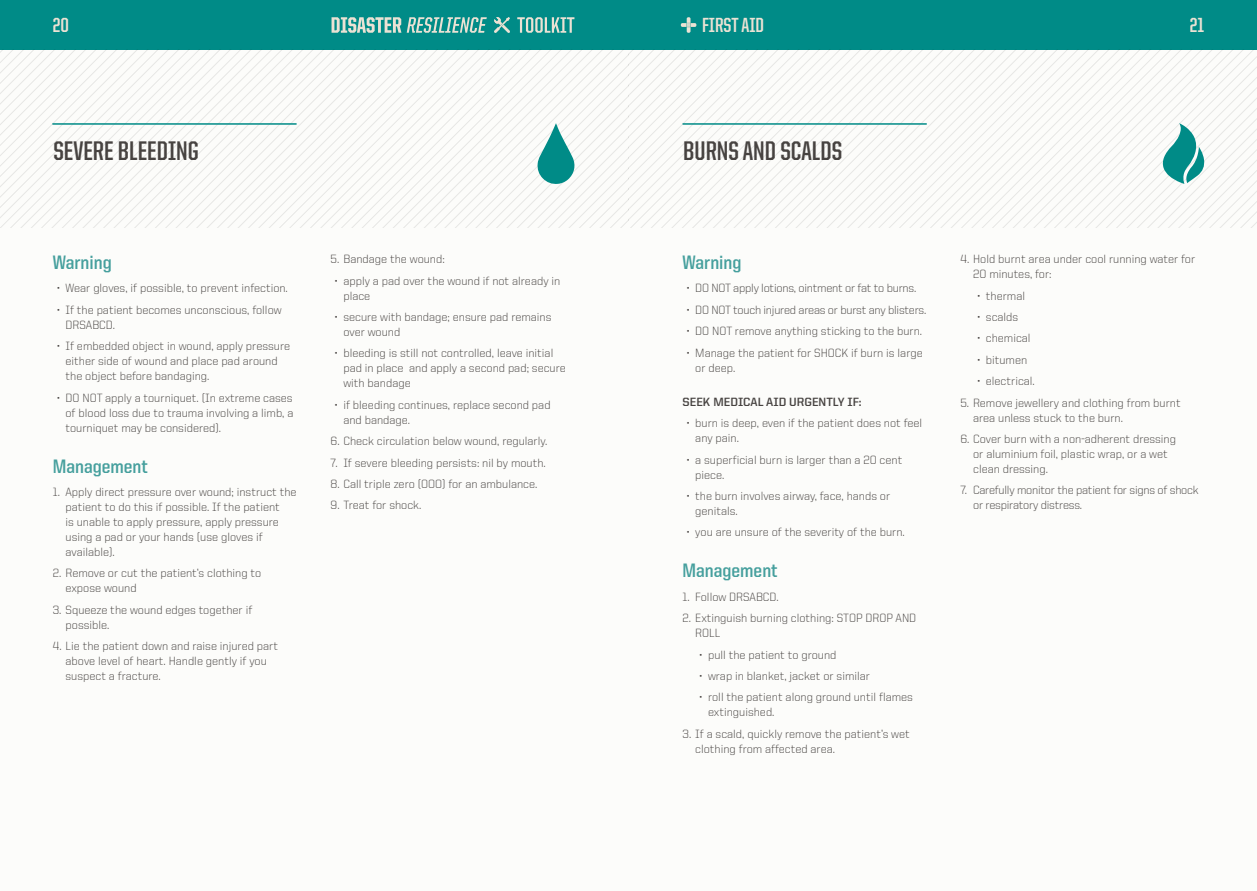
<style>
.page{position:relative;width:1257px;height:891px;background:#fff}
.page>*{position:absolute;margin:0;border:0;box-sizing:border-box;transform-origin:0 0}
.Heading_1{font:700 27px "United Sans Cond";color:#474341}
.t1{font:700 20.55px "United Sans Cond";color:#ebe2d4}
.Heading_2{font:700 19.5px "United Sans Semi Cond";color:#459f9d}
.t2{font:300 12px/15px "United Sans Reg";color:#474341}
.t3{font:300 12px/15px "United Sans Reg";letter-spacing:-.02em;color:#474341}
.Heading_3{font:700 12px "United Sans Reg";color:#474341}
</style>
<div class="page">
<div style="left:0;top:0;width:1256px;height:890px;background:#fcfcfa"></div>
<div style="left:0;top:0;width:1256px;height:50px;background:#008b87"></div>
<svg style="left:680px;top:17px;width:16px;height:16px"></svg>
<svg style="left:199px;top:50px;width:11px;height:177px"></svg>
<svg style="left:230px;top:50px;width:11px;height:177px"></svg>
<svg style="left:241px;top:50px;width:10px;height:177px"></svg>
<svg style="left:251px;top:50px;width:10px;height:177px"></svg>
<svg style="left:261px;top:50px;width:11px;height:177px"></svg>
<svg style="left:272px;top:50px;width:10px;height:177px"></svg>
<svg style="left:282px;top:50px;width:10px;height:177px"></svg>
<svg style="left:292px;top:50px;width:11px;height:177px"></svg>
<svg style="left:303px;top:50px;width:10px;height:177px"></svg>
<svg style="left:313px;top:50px;width:10px;height:177px"></svg>
<svg style="left:323px;top:50px;width:11px;height:177px"></svg>
<svg style="left:334px;top:50px;width:10px;height:177px"></svg>
<svg style="left:344px;top:50px;width:11px;height:177px"></svg>
<svg style="left:355px;top:50px;width:10px;height:177px"></svg>
<svg style="left:365px;top:50px;width:10px;height:177px"></svg>
<svg style="left:881px;top:50px;width:10px;height:177px"></svg>
<svg style="left:891px;top:50px;width:11px;height:177px"></svg>
<svg style="left:902px;top:50px;width:10px;height:177px"></svg>
<svg style="left:912px;top:50px;width:10px;height:177px"></svg>
<svg style="left:922px;top:50px;width:11px;height:177px"></svg>
<svg style="left:933px;top:50px;width:10px;height:177px"></svg>
<svg style="left:943px;top:50px;width:10px;height:177px"></svg>
<svg style="left:953px;top:50px;width:11px;height:177px"></svg>
<svg style="left:964px;top:50px;width:10px;height:177px"></svg>
<svg style="left:974px;top:50px;width:10px;height:177px"></svg>
<svg style="left:984px;top:50px;width:11px;height:177px"></svg>
<svg style="left:995px;top:50px;width:10px;height:177px"></svg>
<hr style="left:52px;top:123px;width:244px;height:2px;background:#008b87">
<hr style="left:682px;top:123px;width:244px;height:2px;background:#008b87">
<svg style="left:331px;top:17px;width:155px;height:16px"></svg>
<svg style="left:517px;top:17px;width:57px;height:16px"></svg>
<svg style="left:494px;top:17px;width:16px;height:16px"></svg>
<svg style="left:375px;top:50px;width:502px;height:177px"></svg>
<svg style="left:1005px;top:50px;width:251px;height:177px"></svg>
<h2 class="t1" style="left:53px;top:15px;width:18px">20</h2>
<h2 class="t1" style="left:702px;top:15px;width:63px">FIRST AID</h2>
<h2 class="t1" style="left:1189px;top:15px;width:16px">21</h2>
<p class="Heading_1" style="left:54px;top:137px;width:147px">SEVERE BLEEDING</p>
<p class="Heading_2" style="left:53px;top:252px;width:60px">Warning</p>
<p class="t2" style="left:57px;top:281px;width:232px">• Wear gloves, if possible, to prevent infection.</p>
<p class="t2" style="left:66px;top:302px;width:217px;text-indent:-9px">• If the patient becomes unconscious, follow<br>DRSABCD.</p>
<p class="t2" style="left:66px;top:338px;width:226px;text-indent:-9px">• If embedded object in wound, apply pressure either side of wound and place pad around the object before bandaging.</p>
<p class="t2" style="left:66px;top:390px;width:229px;text-align:justify;text-indent:-9px">• DO NOT apply a tourniquet. (In extreme cases of blood loss due to trauma involving a limb, a tourniquet may be considered).</p>
<p class="Heading_2" style="left:53px;top:455px;width:97px">Management</p>
<p class="t2" style="left:66px;top:484px;width:232px;text-indent:-13px">1. Apply direct pressure over wound; instruct the patient to do this if possible. If the patient<br>is unable to apply pressure, apply pressure using a pad or your hands (use gloves if available).</p>
<p class="t2" style="left:66px;top:565px;width:197px;text-indent:-13px">2. Remove or cut the patient’s clothing to expose wound</p>
<p class="t2" style="left:66px;top:602px;width:188px;text-indent:-13px">3. Squeeze the wound edges together if possible.</p>
<p class="t2" style="left:66px;top:638px;width:214px;text-indent:-13px">4. Lie the patient down and raise injured part above level of heart. Handle gently if you suspect a fracture.</p>
<p class="t2" style="left:330px;top:251px;width:116px">5. Bandage the wound:</p>
<p class="t2" style="left:343px;top:273px;width:218px;text-indent:-9px">• apply a pad over the wound if not already in place</p>
<p class="t2" style="left:343px;top:309px;width:209px;text-indent:-9px">• secure with bandage; ensure pad remains over wound</p>
<p class="t2" style="left:343px;top:345px;width:224px;text-indent:-9px">• bleeding is still not controlled, leave initial pad in place and apply a second pad; secure with bandage</p>
<p class="t2" style="left:343px;top:397px;width:209px;text-indent:-9px">• if bleeding continues, replace second pad and bandage.</p>
<p class="t2" style="left:330px;top:433px;width:218px">6. Check circulation below wound, regularly.</p>
<p class="t2" style="left:330px;top:455px;width:217px">7. If severe bleeding persists: nil by mouth.</p>
<p class="t2" style="left:330px;top:476px;width:208px">8. Call triple zero (000) for an ambulance.</p>
<p class="t2" style="left:330px;top:497px;width:92px">9. Treat for shock.</p>
<p class="Heading_1" style="left:683px;top:137px;width:160px">BURNS AND SCALDS</p>
<p class="Heading_2" style="left:682px;top:252px;width:60px">Warning</p>
<p class="t3" style="left:686px;top:281px;width:231px">• DO NOT apply lotions, ointment or fat to burns.</p>
<p class="t3" style="left:686px;top:302px;width:241px">• DO NOT touch injured areas or burst any blisters.</p>
<p class="t2" style="left:686px;top:323px;width:237px">• DO NOT remove anything sticking to the burn.</p>
<p class="t2" style="left:695px;top:345px;width:229px;text-indent:-9px">• Manage the patient for SHOCK if burn is large or deep.</p>
<p class="Heading_3" style="left:682px;top:395px;width:180px">SEEK MEDICAL AID URGENTLY IF:</p>
<p class="t2" style="left:695px;top:415px;width:228px;text-indent:-9px">• burn is deep, even if the patient does not feel any pain.</p>
<p class="t2" style="left:695px;top:452px;width:208px;text-indent:-9px">• a superficial burn is larger than a 20 cent piece.</p>
<p class="t2" style="left:695px;top:488px;width:196px;text-indent:-9px">• the burn involves airway, face, hands or genitals.</p>
<p class="t2" style="left:686px;top:524px;width:219px">• you are unsure of the severity of the burn.</p>
<p class="Heading_2" style="left:682px;top:560px;width:97px">Management</p>
<p class="t2" style="left:682px;top:589px;width:98px">1. Follow DRSABCD.</p>
<p class="t2" style="left:695px;top:610px;width:222px;text-indent:-13px">2. Extinguish burning clothing: STOP DROP AND<br>ROLL</p>
<p class="t2" style="left:699px;top:646px;width:138px">• pull the patient to ground</p>
<p class="t2" style="left:699px;top:668px;width:172px">• wrap in blanket, jacket or similar</p>
<p class="t2" style="left:708px;top:689px;width:206px;text-indent:-9px">• roll the patient along ground until flames extinguished.</p>
<p class="t2" style="left:695px;top:726px;width:216px;text-indent:-13px">3. If a scald, quickly remove the patient’s wet clothing from affected area.</p>
<p class="t2" style="left:972px;top:251px;width:223px;text-indent:-13px">4. Hold burnt area under cool running water for<br>20 minutes, for:</p>
<p class="t2" style="left:977px;top:288px;width:49px">• thermal</p>
<p class="t2" style="left:977px;top:309px;width:42px">• scalds</p>
<p class="t2" style="left:977px;top:330px;width:55px">• chemical</p>
<p class="t2" style="left:977px;top:352px;width:51px">• bitumen</p>
<p class="t2" style="left:977px;top:373px;width:59px">• electrical.</p>
<p class="t2" style="left:972px;top:395px;width:209px;text-indent:-13px">5. Remove jewellery and clothing from burnt area unless stuck to the burn.</p>
<p class="t2" style="left:972px;top:431px;width:204px;text-indent:-13px">6. Cover burn with a non-adherent dressing or aluminium foil, plastic wrap, or a wet clean dressing.</p>
<p class="t3" style="left:972px;top:482px;width:227px;text-indent:-13px">7. Carefully monitor the patient for signs of shock or respiratory distress.</p>
</div>
